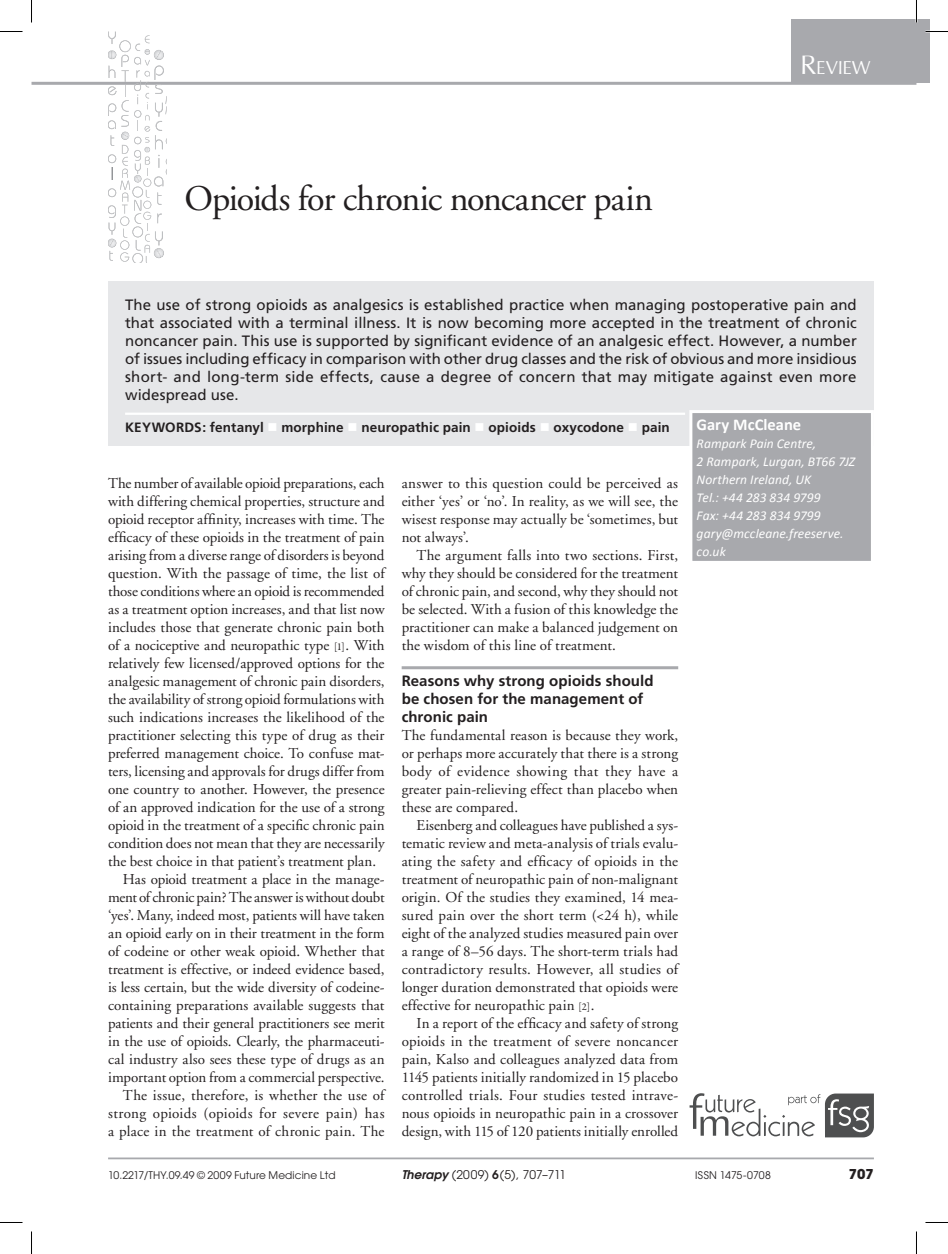
<style>
.page{position:relative;width:948px;height:1254px;background:#fff}
.page>*{position:absolute;margin:0;border:0;box-sizing:border-box;transform-origin:0 0}
.t1{font:36px "Adobe Garamond";letter-spacing:-.03em;color:#231f20}
.t2{font:29.4px "Iris UPC";letter-spacing:-.005em;color:#fff}
.t3{font:700 16.5px "Calibri";color:#fff}
.t4{font:15px/18px "Adobe Garamond";color:#231f20;text-align:justify}
.t5{font:15px/18px "Frutiger";letter-spacing:.01em;color:#231f20;text-align:justify}
.t6{font:700 15px/18px "Frutiger";letter-spacing:.005em;color:#231f20}
.t7{font:15px "Adobe Garamond";letter-spacing:-.025em;color:#231f20}
.t8{font:15px "Adobe Garamond";letter-spacing:.02em;color:#231f20}
.t9{font:italic 13.5px/18px "Calibri";letter-spacing:.005em;color:#fff}
.t10{font:700 13.5px "Frutiger";letter-spacing:.01em;color:#231f20}
.t11{font:700 13.5px "Avant Garde";color:#231f20}
.t12{font:12px "Avant Garde";letter-spacing:-.005em;color:#231f20}
.t13{font:10.5px "Avant Garde";letter-spacing:.01em;color:#231f20}
.s1{font-size:42px}
.s2{color:#fff}
.s3{font-family:"Garamond Premr Pro";font-size:10.5px}
.s4{font-weight:600;font-style:italic}
.s5{font-weight:600}
</style>
<div class="page">
<hr style="left:108px;top:1157px;width:765px;height:2px;background:#a8a9ad">
<hr style="left:32px;top:82px;width:884px;height:3px;background:#a8a9ad">
<svg style="left:689px;top:1093px;width:184px;height:44px"></svg>
<svg style="left:108px;top:32px;width:59px;height:230px"></svg>
<hr style="left:401px;top:666px;width:277px;height:3px;background:#a8a9ad">
<div style="left:108px;top:281px;width:765px;height:164px;background:#e6e7e9"></div>
<hr style="left:125px;top:412px;width:560px;height:3px;background:#fff">
<div style="left:690px;top:411px;width:182px;height:151px;background:#a8a9ad"></div>
<div style="left:689px;top:410px;width:184px;height:154px;border:3px solid #fff"></div>
<div style="left:791px;top:19px;width:138px;height:64px;background:#a8a9ad"></div>
<hr style="left:915px;top:0;width:2px;height:23px;background:#fff">
<svg style="left:0;top:31px;width:22px;height:1px"></svg>
<svg style="left:925px;top:31px;width:22px;height:1px"></svg>
<svg style="left:0;top:1222px;width:22px;height:1px"></svg>
<svg style="left:925px;top:1222px;width:22px;height:1px"></svg>
<svg style="left:31px;top:0;width:1px;height:23px"></svg>
<svg style="left:31px;top:1231px;width:1px;height:23px"></svg>
<svg style="left:916px;top:0;width:1px;height:23px"></svg>
<svg style="left:916px;top:1231px;width:1px;height:23px"></svg>
<h1 class="t1" style="left:184px;top:179px;width:470px">Opioids for chronic noncancer pain</h1>
<h2 class="t2" style="left:800px;top:46px;width:72px"><span class="s1">R</span>eview</h2>
<p class="t5" style="left:125px;top:295px;width:733px">The use of strong opioids as analgesics is established practice when managing postoperative pain and that associated with a terminal illness. It is now becoming more accepted in the treatment of chronic noncancer pain. This use is supported by significant evidence of an analgesic effect. However, a number of issues including efficacy in comparison with other drug classes and the risk of obvious and more insidious short- and long-term side effects, cause a degree of concern that may mitigate against even more widespread use.</p>
<p class="t10" style="left:125px;top:419px;width:546px">KEYWORDS: fentanyl <span class="s2">■</span> morphine <span class="s2">■</span> neuropathic pain <span class="s2">■</span> opioids <span class="s2">■</span> oxycodone <span class="s2">■</span> pain</p>
<p class="t3" style="left:696px;top:414px;width:106px">Gary McCleane</p>
<p class="t9" style="left:696px;top:433px;width:160px">Rampark Pain Centre,<br>2 Rampark, Lurgan, BT66 7JZ<br>Northern Ireland, UK<br>Tel.: +44 283 834 9799<br>Fax: +44 283 834 9799 gary@mccleane.freeserve. co.uk</p>
<p class="t4" style="left:108px;top:475px;width:278px">The number of available opioid preparations, each</p>
<p class="t4" style="left:108px;top:493px;width:278px">with differing chemical properties, structure and</p>
<p class="t4" style="left:108px;top:511px;width:278px">opioid receptor affinity, increases with time. The</p>
<p class="t4" style="left:108px;top:529px;width:278px">efficacy of these opioids in the treatment of pain</p>
<p class="t4" style="left:108px;top:547px;width:278px">arising from a diverse range of disorders is beyond</p>
<p class="t4" style="left:108px;top:565px;width:278px">question. With the passage of time, the list of</p>
<p class="t4" style="left:108px;top:583px;width:278px">those conditions where an opioid is recommended</p>
<p class="t4" style="left:108px;top:601px;width:278px">as a treatment option increases, and that list now</p>
<p class="t4" style="left:108px;top:619px;width:278px">includes those that generate chronic pain both</p>
<p class="t4" style="left:108px;top:637px;width:278px">of a nociceptive and neuropathic type <span class="s3">[1]</span>. With</p>
<p class="t4" style="left:108px;top:655px;width:278px">relatively few licensed/approved options for the</p>
<p class="t4" style="left:108px;top:673px;width:278px">analgesic management of chronic pain disorders,</p>
<p class="t4" style="left:108px;top:691px;width:278px">the availability of strong opioid formulations with</p>
<p class="t4" style="left:108px;top:709px;width:278px">such indications increases the likelihood of the</p>
<p class="t4" style="left:108px;top:727px;width:278px">practitioner selecting this type of drug as their</p>
<p class="t4" style="left:108px;top:745px;width:278px">preferred management choice. To confuse mat-</p>
<p class="t4" style="left:108px;top:763px;width:278px">ters, licensing and approvals for drugs differ from</p>
<p class="t4" style="left:108px;top:781px;width:278px">one country to another. However, the presence</p>
<p class="t4" style="left:108px;top:799px;width:278px">of an approved indication for the use of a strong</p>
<p class="t4" style="left:108px;top:817px;width:278px">opioid in the treatment of a specific chronic pain</p>
<p class="t4" style="left:108px;top:835px;width:278px">condition does not mean that they are necessarily</p>
<p class="t4" style="left:108px;top:853px;width:269px">the best choice in that patient’s treatment plan.</p>
<p class="t4" style="left:123px;top:871px;width:263px">Has opioid treatment a place in the manage-</p>
<p class="t7" style="left:108px;top:889px;width:278px">ment of chronic pain? The answer is without doubt</p>
<p class="t4" style="left:108px;top:907px;width:278px">‘yes’. Many, indeed most, patients will have taken</p>
<p class="t4" style="left:108px;top:925px;width:278px">an opioid early on in their treatment in the form</p>
<p class="t4" style="left:108px;top:943px;width:278px">of codeine or other weak opioid. Whether that</p>
<p class="t4" style="left:108px;top:961px;width:278px">treatment is effective, or indeed evidence based,</p>
<p class="t4" style="left:108px;top:979px;width:278px">is less certain, but the wide diversity of codeine-</p>
<p class="t4" style="left:108px;top:997px;width:278px">containing preparations available suggests that</p>
<p class="t4" style="left:108px;top:1015px;width:278px">patients and their general practitioners see merit</p>
<p class="t4" style="left:108px;top:1033px;width:278px">in the use of opioids. Clearly, the pharmaceuti-</p>
<p class="t4" style="left:108px;top:1051px;width:278px">cal industry also sees these type of drugs as an</p>
<p class="t4" style="left:108px;top:1069px;width:278px">important option from a commercial perspective.</p>
<p class="t4" style="left:123px;top:1087px;width:263px">The issue, therefore, is whether the use of</p>
<p class="t8" style="left:108px;top:1105px;width:278px">strong opioids (opioids for severe pain) has</p>
<p class="t4" style="left:108px;top:1123px;width:278px">a place in the treatment of chronic pain. The</p>
<p class="t4" style="left:401px;top:475px;width:278px">answer to this question could be perceived as either ‘yes’ or ‘no’. In reality, as we will see, the wisest response may actually be ‘sometimes, but not always’.</p>
<p class="t4" style="left:401px;top:547px;width:278px;text-indent:15px">The argument falls into two sections. First, why they should be considered for the treatment of chronic pain, and second, why they should not be selected. With a fusion of this knowledge the practitioner can make a balanced judgement on the wisdom of this line of treatment.</p>
<p class="t6" style="left:401px;top:672px;width:253px">Reasons why strong opioids should be chosen for the management of chronic pain</p>
<p class="t4" style="left:401px;top:727px;width:278px">The fundamental reason is because they work, or perhaps more accurately that there is a strong body of evidence showing that they have a greater pain-relieving effect than placebo when these are compared.</p>
<p class="t4" style="left:401px;top:817px;width:278px;text-indent:15px">Eisenberg and colleagues have published a sys&shy;tematic review and meta-analysis of trials evalu&shy;ating the safety and efficacy of opioids in the treatment of neuropathic pain of non-malignant origin. Of the studies they examined, 14 mea&shy;sured pain over the short term (&lt;24 h), while eight of the analyzed studies measured pain over a range of 8–56 days. The short-term trials had contradictory results. However, all studies of longer duration demonstrated that opioids were effective for neuropathic pain <span class="s3">[2]</span>.</p>
<p class="t4" style="left:401px;top:1015px;width:278px;text-indent:15px">In a report of the efficacy and safety of strong opioids in the treatment of severe noncancer pain, Kalso and colleagues analyzed data from 1145 patients initially randomized in 15 placebo controlled trials. Four studies tested intrave&shy;nous opioids in neuropathic pain in a crossover design, with 115 of 120 patients initially enrolled</p>
<p class="t13" style="left:108px;top:1169px;width:229px">10.2217/THY.09.49 © 2009 Future Medicine Ltd</p>
<p class="t12" style="left:401px;top:1167px;width:166px"><span class="s4">Therapy</span> (2009) <span class="s5">6</span>(5), 707–711</p>
<p class="t13" style="left:695px;top:1169px;width:77px">ISSN 1475-0708</p>
<p class="t11" style="left:848px;top:1164px;width:27px">707</p>
</div>
